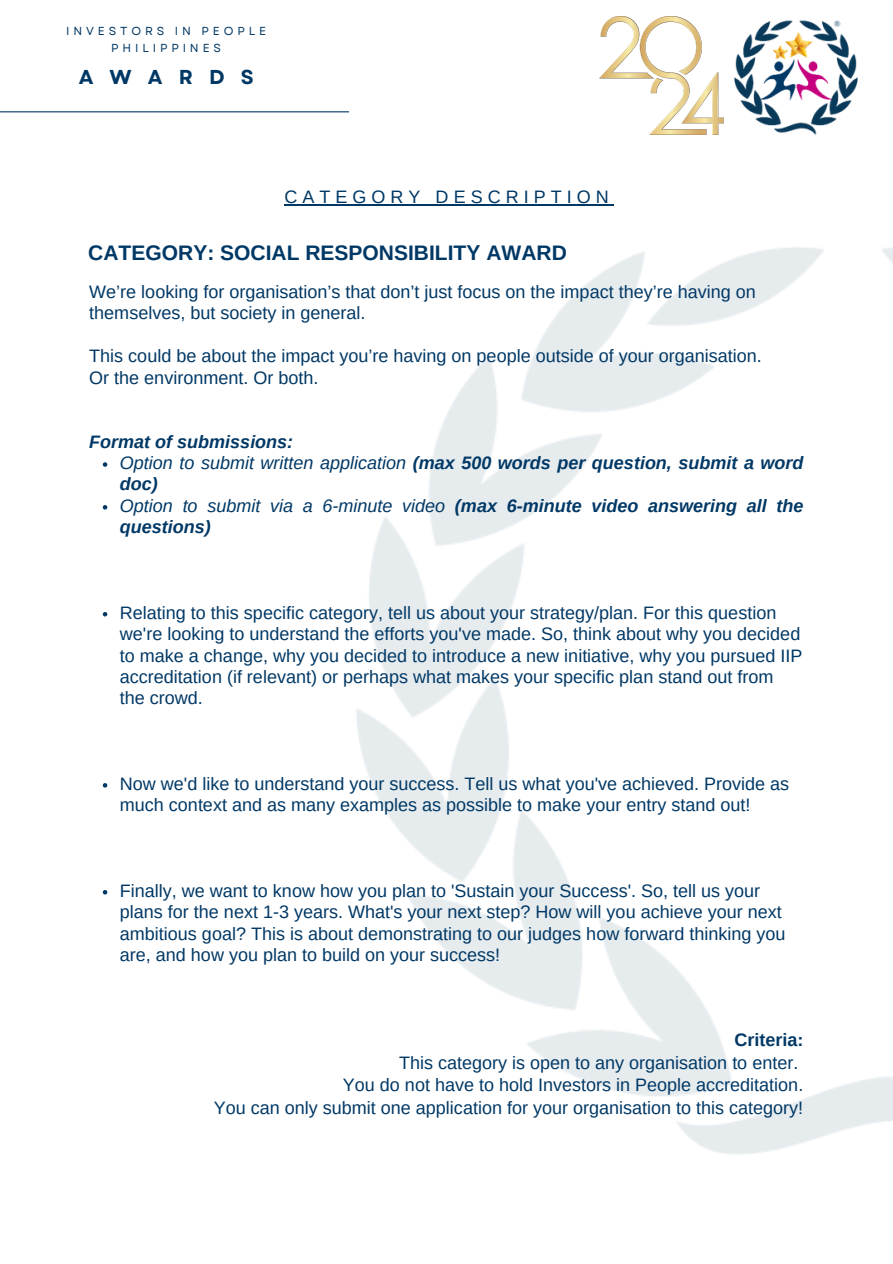
<style>
.page{position:relative;width:893px;height:1264px;background:#fff}
.page>*{position:absolute;margin:0;border:0;box-sizing:border-box;transform-origin:0 0}
.t1{font:700 21px "Arimo";color:#003865}
.t2{font:700 20.1px "Garet";letter-spacing:.8em;color:#003865}
.t3{font:18px/21.3px "Arimo";color:#003865}
.t4{font:italic 700 18px/21.3px "Arimo";color:#003865}
.t5{font:18px "Arimo";letter-spacing:.28em;color:#003865}
.t6{font:11.55px/16.5px "Garet";letter-spacing:.335em;color:#003865;text-align:center}
.s1{font-weight:400}
.s2{font-weight:700}
</style>
<div class="page">
<img style="left:321px;top:204px;width:571px;height:951px">
<svg style="left:103px;top:462px;width:4px;height:5px"></svg>
<svg style="left:103px;top:505px;width:4px;height:4px"></svg>
<svg style="left:103px;top:612px;width:4px;height:4px"></svg>
<svg style="left:103px;top:783px;width:4px;height:4px"></svg>
<svg style="left:103px;top:890px;width:4px;height:4px"></svg>
<img style="left:734px;top:20px;width:124px;height:115px">
<img style="left:599px;top:17px;width:124px;height:118px">
<hr style="left:284px;top:204px;width:329px;height:1px;background:#003865">
<hr style="left:0;top:111px;width:349px;height:1px;background:#003865">
<p class="t6" style="left:66px;top:23px;width:201px">INVESTORS IN PEOPLE<br>PHILIPPINES</p>
<h4 class="t2" style="left:79px;top:63px;width:176px">AWARDS</h4>
<p class="t5" style="left:284px;top:187px;width:325px">CATEGORY DESCRIPTION</p>
<p class="t1" style="left:88px;top:241px;width:480px">CATEGORY: SOCIAL RESPONSIBILITY AWARD</p>
<p class="t3" style="left:89px;top:281px;width:667px">We’re looking for organisation’s that don’t just focus on the impact they’re having on themselves, but society in general.</p>
<h1 class="t3" style="left:89px;top:345px;width:673px">This could be about the impact you’re having on people outside of your organisation.<br>Or the environment. Or both.</h1>
<p class="t4" style="left:89px;top:431px;width:205px">Format of submissions:</p>
<p class="t4" style="left:120px;top:452px;width:685px"><span class="s1">Option to submit written application</span> (max 500 words per question, submit a word doc)</p>
<p class="t4" style="left:120px;top:495px;width:685px"><span class="s1">Option to submit via a 6-minute video</span> (max 6-minute video answering all the questions)</p>
<h2 class="t3" style="left:120px;top:601px;width:683px">Relating to this specific category, tell us about your strategy/plan. For this question we're looking to understand the efforts you've made. So, think about why you decided to make a change, why you decided to introduce a new initiative, why you pursued IIP accreditation (if relevant) or perhaps what makes your specific plan stand out from the crowd.</h2>
<h1 class="t3" style="left:120px;top:773px;width:670px">Now we'd like to understand your success. Tell us what you've achieved. Provide as much context and as many examples as possible to make your entry stand out!</h1>
<h4 class="t3" style="left:120px;top:879px;width:666px">Finally, we want to know how you plan to 'Sustain your Success'. So, tell us your plans for the next 1-3 years. What's your next step? How will you achieve your next ambitious goal? This is about demonstrating to our judges how forward thinking you are, and how you plan to build on your success!</h4>
<h4 class="t3" style="left:343px;top:1028px;width:462px;line-height:22.5px;text-align:right"><span class="s2">Criteria:<br></span>This category is open to any organisation to enter.<br>You do not have to hold Investors in People accreditation.</h4>
<h3 class="t3" style="left:214px;top:1097px;width:590px">You can only submit one application for your organisation to this category!</h3>
</div>
